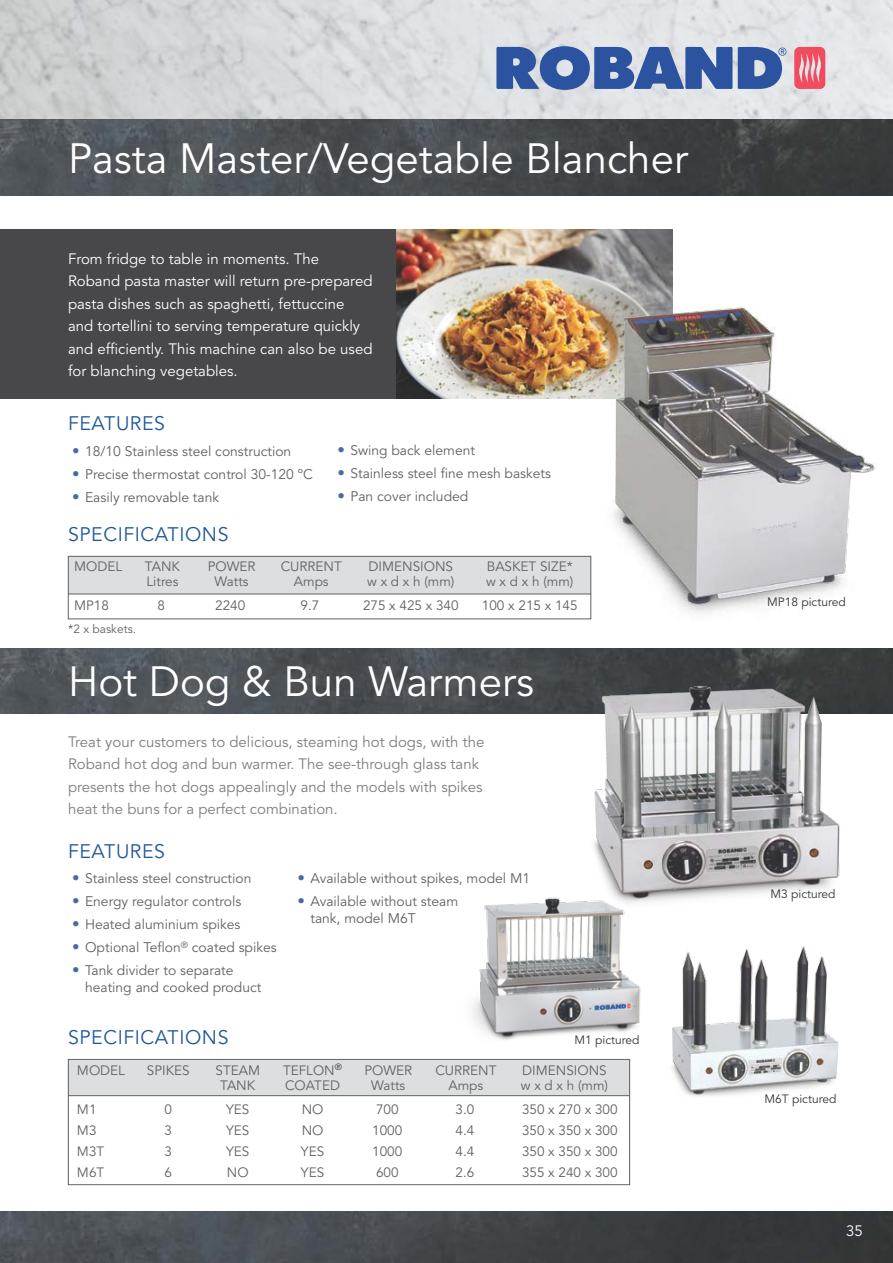
<style>
.page{position:relative;width:893px;height:1263px;background:#fff}
.page>*{position:absolute;margin:0;border:0;box-sizing:border-box;transform-origin:0 0}
.t1{font:42px "Avenir";color:#fff}
.t2{font:19.5px "Avenir";letter-spacing:.03em;color:#1f5898}
.t3{font:15px/22.5px "Avenir";color:#fff}
.t4{font:15px/22.5px "Avenir";color:#7c7d80}
.t5{font:13.8px/16.6px "Avenir";color:#606163}
.t6{font:13.5px/21px "Avenir";color:#606163}
.t7{font:12px "Avenir";color:#373535}
.t8{font:12px "Avenir";color:#606163}
.s1{font-size:15px;color:#486ba6}
</style>
<div class="page">
<img style="left:0;top:1212px;width:893px;height:51px">
<svg style="left:0;top:0;width:893px;height:119px;background:#d8dbdd"></svg>
<img style="left:0;top:119px;width:893px;height:77px">
<svg style="left:496px;top:46px;width:236px;height:44px;background:#5f7bb2"></svg>
<svg style="left:738px;top:47px;width:48px;height:42px;background:#5876b0"></svg>
<svg style="left:794px;top:47px;width:31px;height:42px"></svg>
<img style="left:472px;top:897px;width:169px;height:143px">
<div style="left:0;top:230px;width:397px;height:169px;background:#48484a"></div>
<img style="left:397px;top:230px;width:276px;height:169px">
<img style="left:0;top:649px;width:893px;height:65px">
<div style="left:68px;top:1059px;width:562px;height:37px;background:#dddedf"></div>
<hr style="left:68px;top:1095px;width:562px;height:1px;background:#606163">
<div style="left:68px;top:1059px;width:562px;height:126px;border:1px solid #606163"></div>
<div style="left:68px;top:556px;width:523px;height:38px;background:#dddedf"></div>
<hr style="left:68px;top:594px;width:523px;height:1px;background:#606163">
<div style="left:68px;top:556px;width:523px;height:63px;border:1px solid #606163"></div>
<img style="left:672px;top:946px;width:167px;height:151px">
<img style="left:591px;top:299px;width:285px;height:321px">
<img style="left:569px;top:673px;width:289px;height:242px">
<h1 class="t1" style="left:68px;top:135px;width:621px">Pasta Master/Vegetable Blancher</h1>
<p class="t3" style="left:68px;top:247px;width:306px">From fridge to table in moments. The Roband pasta master will return pre-prepared pasta dishes such as spaghetti, fettuccine and tortellini to serving temperature quickly and efficiently. This machine can also be used for blanching vegetables.</p>
<h2 class="t2" style="left:68px;top:412px;width:99px">FEATURES</h2>
<p class="t5" style="left:72px;top:443px;width:221px"><span class="s1">•</span> 18/10 Stainless steel construction</p>
<p class="t5" style="left:72px;top:466px;width:242px"><span class="s1">•</span> Precise thermostat control 30-120 ºC</p>
<p class="t5" style="left:72px;top:489px;width:148px"><span class="s1">•</span> Easily removable tank</p>
<p class="t5" style="left:338px;top:442px;width:139px"><span class="s1">•</span> Swing back element</p>
<p class="t5" style="left:338px;top:465px;width:215px"><span class="s1">•</span> Stainless steel fine mesh baskets</p>
<p class="t5" style="left:338px;top:489px;width:132px"><span class="s1">•</span> Pan cover included</p>
<h2 class="t2" style="left:68px;top:523px;width:162px">SPECIFICATIONS</h2>
<p class="t6" style="left:74px;top:556px;width:50px">MODEL</p>
<p class="t6" style="left:145px;top:559px;width:37px;line-height:15px">TANK<br>Litres</p>
<p class="t6" style="left:208px;top:559px;width:49px;line-height:15px;text-align:center">POWER<br>Watts</p>
<p class="t6" style="left:281px;top:559px;width:63px;line-height:15px;text-align:center">CURRENT<br>Amps</p>
<p class="t6" style="left:486px;top:559px;width:89px;line-height:15px">BASKET SIZE* w x d x h (mm)</p>
<p class="t6" style="left:74px;top:595px;width:36px">MP18</p>
<p class="t6" style="left:157px;top:595px;width:9px">8</p>
<p class="t6" style="left:215px;top:595px;width:32px">2240</p>
<p class="t6" style="left:301px;top:595px;width:20px">9.7</p>
<p class="t6" style="left:363px;top:595px;width:97px">275 x 425 x 340</p>
<p class="t6" style="left:482px;top:595px;width:97px">100 x 215 x 145</p>
<p class="t6" style="left:367px;top:559px;width:89px;line-height:15px">DIMENSIONS w x d x h (mm)</p>
<p class="t8" style="left:68px;top:622px;width:70px">*2 x baskets.</p>
<h1 class="t1" style="left:68px;top:657px;width:467px">Hot Dog &amp; Bun Warmers</h1>
<p class="t4" style="left:68px;top:731px;width:418px">Treat your customers to delicious, steaming hot dogs, with the Roband hot dog and bun warmer. The see-through glass tank presents the hot dogs appealingly and the models with spikes heat the buns for a perfect combination.</p>
<h2 class="t2" style="left:68px;top:840px;width:99px">FEATURES</h2>
<p class="t5" style="left:72px;top:870px;width:181px"><span class="s1">•</span> Stainless steel construction</p>
<p class="t5" style="left:72px;top:893px;width:170px"><span class="s1">•</span> Energy regulator controls</p>
<p class="t5" style="left:72px;top:916px;width:170px"><span class="s1">•</span> Heated aluminium spikes</p>
<p class="t5" style="left:72px;top:939px;width:206px"><span class="s1">•</span> Optional Teflon<sup>®</sup> coated spikes</p>
<p class="t5" style="left:85px;top:962px;width:178px;text-indent:-13px"><span class="s1">•</span> Tank divider to separate heating and cooked product</p>
<p class="t5" style="left:298px;top:870px;width:234px"><span class="s1">•</span> Available without spikes, model M1</p>
<p class="t5" style="left:310px;top:893px;width:149px;text-indent:-13px"><span class="s1">•</span> Available without steam tank, model M6T</p>
<h2 class="t2" style="left:68px;top:1026px;width:162px">SPECIFICATIONS</h2>
<p class="t6" style="left:77px;top:1060px;width:50px">MODEL</p>
<p class="t6" style="left:147px;top:1060px;width:44px">SPIKES</p>
<p class="t6" style="left:215px;top:1063px;width:46px;line-height:15px;text-align:center">STEAM<br>TANK</p>
<p class="t6" style="left:521px;top:1063px;width:89px;line-height:15px">DIMENSIONS w x d x h (mm)</p>
<p class="t6" style="left:77px;top:1099px;width:29px">M1<br>M3<br>M3T<br>M6T</p>
<p class="t6" style="left:165px;top:1099px;width:9px;text-align:justify">0<br>3<br>3<br>6</p>
<p class="t6" style="left:226px;top:1099px;width:25px;text-align:justify">YES YES YES NO</p>
<p class="t6" style="left:522px;top:1099px;width:97px;text-align:justify">350 x 270 x 300<br>350 x 350 x 300<br>350 x 350 x 300<br>355 x 240 x 300</p>
<p class="t7" style="left:574px;top:1033px;width:67px">M1 pictured</p>
<p class="t6" style="left:283px;top:1063px;width:61px;line-height:15px">TEFLON<sup>®<br></sup>COATED</p>
<p class="t6" style="left:301px;top:1099px;width:25px;text-align:justify">NO NO YES YES</p>
<p class="t6" style="left:364px;top:1063px;width:49px;line-height:15px;text-align:center">POWER<br>Watts</p>
<p class="t6" style="left:372px;top:1099px;width:32px">700<br>1000<br>1000<br>600</p>
<p class="t6" style="left:435px;top:1063px;width:63px;line-height:15px;text-align:center">CURRENT<br>Amps</p>
<p class="t6" style="left:456px;top:1099px;width:20px;text-align:justify">3.0<br>4.4<br>4.4<br>2.6</p>
<p class="t7" style="left:767px;top:594px;width:80px">MP18 pictured</p>
<p class="t7" style="left:770px;top:887px;width:67px">M3 pictured</p>
<p class="t7" style="left:764px;top:1091px;width:73px">M6T pictured</p>
<p class="t3" style="left:846px;top:1220px;width:18px">35</p>
</div>
